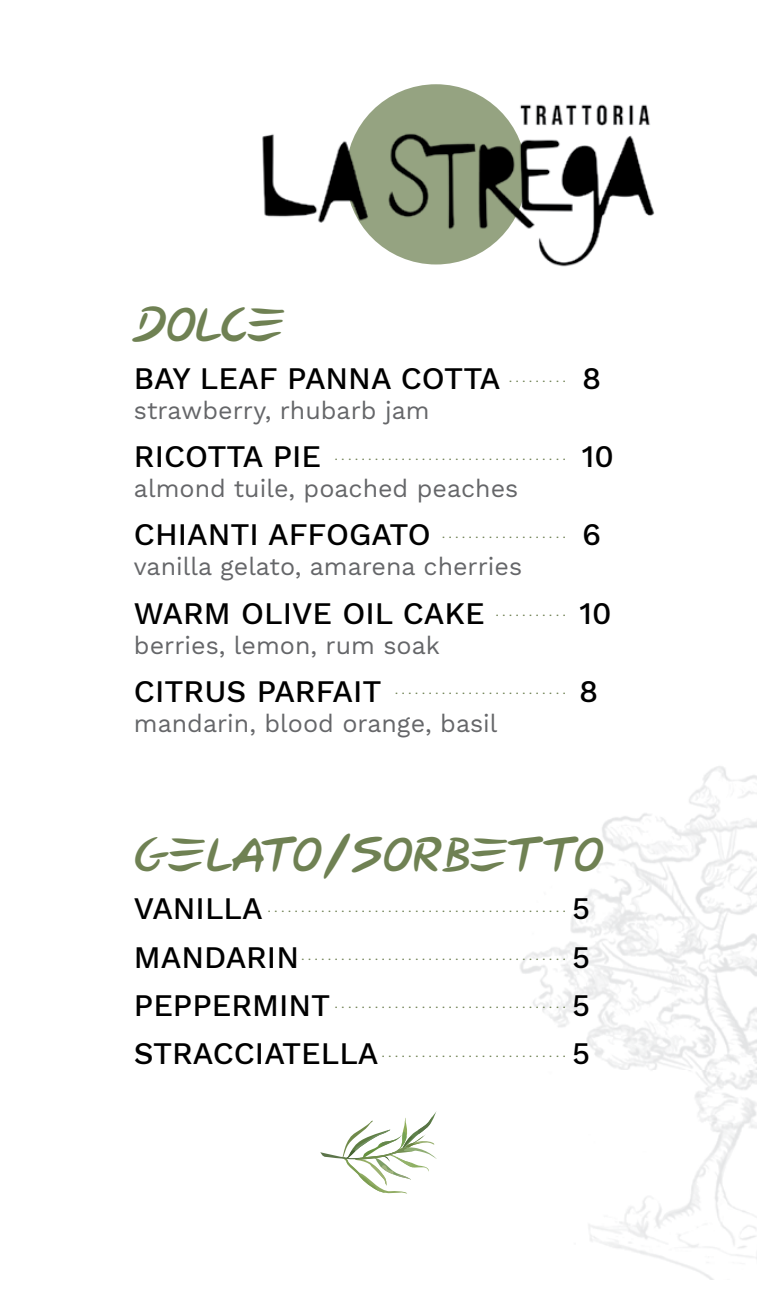
<style>
.page{position:relative;width:757px;height:1296px;background:#fff}
.page>*{position:absolute;margin:0;border:0;box-sizing:border-box;transform-origin:0 0}
.t1{font:48.6px "Picasso";color:#6f8153}
.t2{font:500 30.82px "Work Sans";color:#000}
.t3{font:24.97px "Work Sans";color:#656669}
.t4{font:500 10.8px "Work Sans";color:#6f8153}
</style>
<div class="page">
<img style="left:520px;top:766px;width:236px;height:513px">
<img style="left:262px;top:84px;width:393px;height:183px">
<svg style="left:345px;top:84px;width:181px;height:181px;background:#7d896c"></svg>
<svg style="left:320px;top:1111px;width:117px;height:83px"></svg>
<h1 class="t1" style="left:134px;top:296px;width:152px">DOLCE</h1>
<h2 class="t2" style="left:134px;top:361px;width:367px">BAY LEAF PANNA COTTA</h2>
<p class="t4" style="left:508px;top:372px;width:58px">.........</p>
<h2 class="t2" style="left:581px;top:361px;width:21px">8</h2>
<h3 class="t3" style="left:134px;top:396px;width:297px">strawberry, rhubarb jam</h3>
<h2 class="t2" style="left:134px;top:439px;width:188px">RICOTTA PIE</h2>
<p class="t4" style="left:335px;top:450px;width:232px">...................................</p>
<h2 class="t2" style="left:581px;top:439px;width:34px">10</h2>
<h3 class="t3" style="left:134px;top:474px;width:385px">almond tuile, poached peaches</h3>
<h2 class="t2" style="left:134px;top:517px;width:298px">CHIANTI AFFOGATO</h2>
<p class="t4" style="left:442px;top:528px;width:125px">...................</p>
<h2 class="t2" style="left:581px;top:517px;width:21px">6</h2>
<h3 class="t3" style="left:134px;top:552px;width:389px">vanilla gelato, amarena cherries</h3>
<h2 class="t2" style="left:134px;top:595px;width:352px">WARM OLIVE OIL CAKE</h2>
<p class="t4" style="left:495px;top:606px;width:71px">...........</p>
<h2 class="t2" style="left:579px;top:595px;width:34px">10</h2>
<h3 class="t3" style="left:134px;top:630px;width:307px">berries, lemon, rum soak</h3>
<h2 class="t2" style="left:134px;top:673px;width:249px">CITRUS PARFAIT</h2>
<p class="t4" style="left:395px;top:684px;width:172px">..........................</p>
<h2 class="t2" style="left:579px;top:673px;width:21px">8</h2>
<h3 class="t3" style="left:134px;top:709px;width:365px">mandarin, blood orange, basil</h3>
<h1 class="t1" style="left:134px;top:826px;width:471px">GELATO/SORBETTO</h1>
<h2 class="t2" style="left:134px;top:891px;width:130px">VANILLA</h2>
<p class="t4" style="left:268px;top:902px;width:299px">.............................................</p>
<h2 class="t2" style="left:571px;top:891px;width:19px">5</h2>
<h2 class="t2" style="left:134px;top:939px;width:166px">MANDARIN</h2>
<p class="t4" style="left:301px;top:950px;width:265px">........................................</p>
<h2 class="t2" style="left:571px;top:939px;width:19px">5</h2>
<h2 class="t2" style="left:134px;top:987px;width:197px">PEPPERMINT</h2>
<p class="t4" style="left:335px;top:998px;width:232px">...................................</p>
<h2 class="t2" style="left:571px;top:987px;width:19px">5</h2>
<h2 class="t2" style="left:134px;top:1036px;width:246px">STRACCIATELLA</h2>
<p class="t4" style="left:381px;top:1047px;width:185px">............................</p>
<h2 class="t2" style="left:571px;top:1036px;width:19px">5</h2>
</div>
